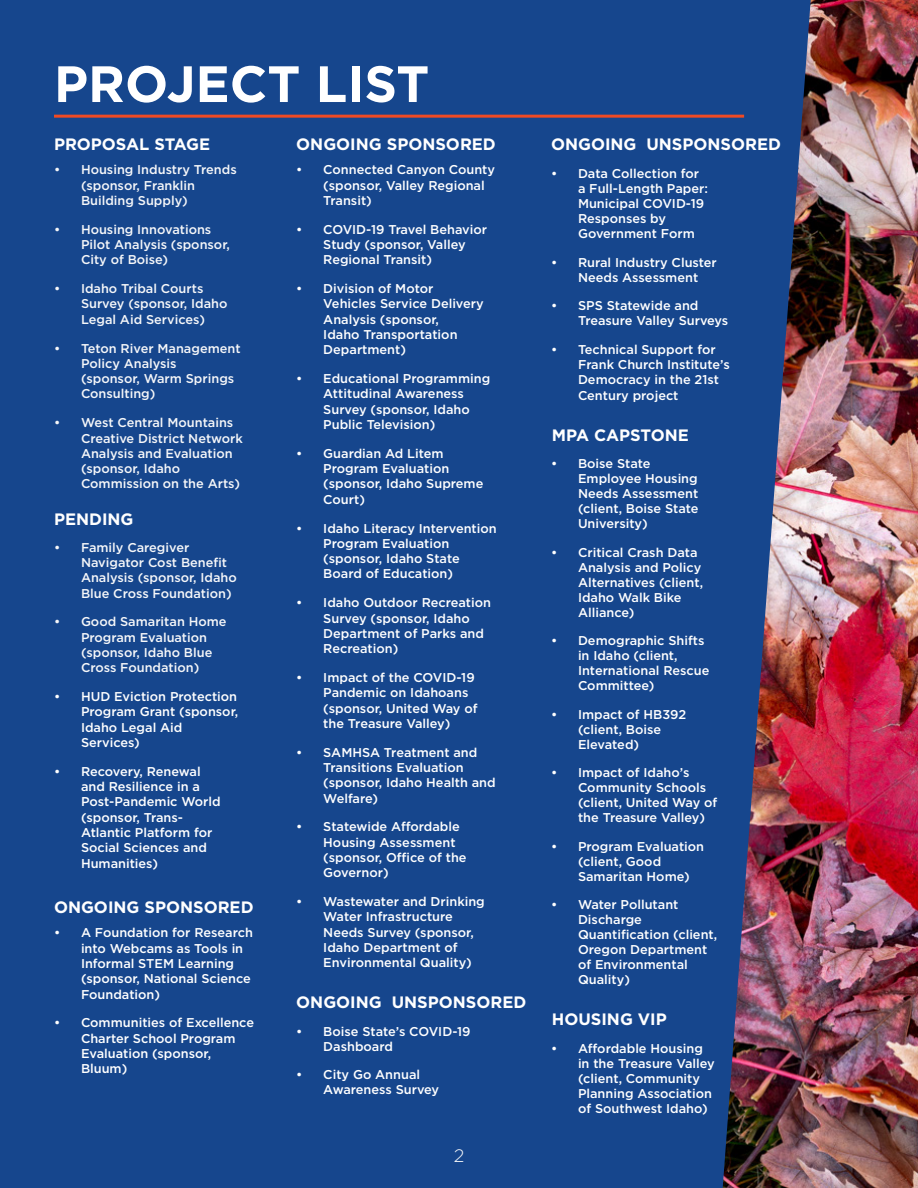
<style>
.page{position:relative;width:918px;height:1188px;background:#16468d}
.page>*{position:absolute;margin:0;border:0;box-sizing:border-box;transform-origin:0 0}
.t1{font:700 51px "Gotham";color:#fff}
.t2{font:300 18px "Gotham";color:#f6f7f9}
.Project_List_Heading{font:700 16.5px "Gotham";color:#fff}
.t3{font:500 12.75px/15.3px "Gotham";color:#fff}
.t4{font:500 12.75px/15.3px "Gotham";color:#f6f7f9}
</style>
<div class="page">
<hr style="left:54px;top:115px;width:690px;height:3px;background:#f04a23">
<img style="left:723px;top:0;width:195px;height:1188px">
<p class="t1" style="left:54px;top:50px;width:377px">PROJECT LIST</p>
<p class="Project_List_Heading" style="left:54px;top:133px;width:158px">PROPOSAL STAGE</p>
<p class="t4" style="left:81px;top:162px;width:157px;text-indent:-27px">• Housing Industry Trends (sponsor, Franklin<br>Building Supply)</p>
<p class="t4" style="left:81px;top:221px;width:150px;text-indent:-27px">• Housing Innovations<br>Pilot Analysis (sponsor,<br>City of Boise)</p>
<p class="t4" style="left:81px;top:281px;width:148px;text-indent:-27px">• Idaho Tribal Courts<br>Survey (sponsor, Idaho<br>Legal Aid Services)</p>
<p class="t4" style="left:81px;top:340px;width:161px;text-indent:-27px">• Teton River Management<br>Policy Analysis<br>(sponsor, Warm Springs<br>Consulting)</p>
<p class="t4" style="left:81px;top:415px;width:164px;text-indent:-27px">• West Central Mountains<br>Creative District Network<br>Analysis and Evaluation (sponsor, Idaho<br>Commission on the Arts)</p>
<p class="Project_List_Heading" style="left:54px;top:508px;width:81px">PENDING</p>
<p class="t4" style="left:81px;top:539px;width:157px;text-indent:-27px">• Family Caregiver<br>Navigator Cost Benefit<br>Analysis (sponsor, Idaho<br>Blue Cross Foundation)</p>
<p class="t4" style="left:81px;top:614px;width:147px;text-indent:-27px">• Good Samaritan Home<br>Program Evaluation (sponsor, Idaho Blue<br>Cross Foundation)</p>
<p class="t3" style="left:81px;top:689px;width:159px;text-indent:-27px">• HUD Eviction Protection<br>Program Grant (sponsor,<br>Idaho Legal Aid<br>Services)</p>
<p class="t3" style="left:81px;top:763px;width:141px;text-indent:-27px">• Recovery, Renewal and Resilience in a<br>Post-Pandemic World (sponsor, Trans-<br>Atlantic Platform for<br>Social Sciences and<br>Humanities)</p>
<p class="Project_List_Heading" style="left:54px;top:896px;width:201px">ONGOING SPONSORED</p>
<p class="t3" style="left:81px;top:925px;width:173px;text-indent:-27px">• A Foundation for Research into Webcams as Tools in<br>Informal STEM Learning (sponsor, National Science<br>Foundation)</p>
<p class="t3" style="left:81px;top:1015px;width:175px;text-indent:-27px">• Communities of Excellence<br>Charter School Program<br>Evaluation (sponsor,<br>Bluum)</p>
<p class="Project_List_Heading" style="left:296px;top:133px;width:201px">ONGOING SPONSORED</p>
<p class="t3" style="left:323px;top:162px;width:173px;text-indent:-27px">• Connected Canyon County (sponsor, Valley Regional<br>Transit)</p>
<p class="t3" style="left:323px;top:221px;width:165px;text-indent:-27px">• COVID-19 Travel Behavior<br>Study (sponsor, Valley<br>Regional Transit)</p>
<p class="t3" style="left:323px;top:281px;width:162px;text-indent:-27px">• Division of Motor<br>Vehicles Service Delivery<br>Analysis (sponsor,<br>Idaho Transportation<br>Department)</p>
<p class="t3" style="left:323px;top:371px;width:168px;text-indent:-27px">• Educational Programming<br>Attitudinal Awareness<br>Survey (sponsor, Idaho<br>Public Television)</p>
<p class="t3" style="left:323px;top:446px;width:162px;text-indent:-27px">• Guardian Ad Litem<br>Program Evaluation (sponsor, Idaho Supreme<br>Court)</p>
<p class="t3" style="left:323px;top:520px;width:175px;text-indent:-27px">• Idaho Literacy Intervention<br>Program Evaluation (sponsor, Idaho State<br>Board of Education)</p>
<p class="t3" style="left:323px;top:595px;width:169px;text-indent:-27px">• Idaho Outdoor Recreation<br>Survey (sponsor, Idaho<br>Department of Parks and<br>Recreation)</p>
<p class="t3" style="left:323px;top:670px;width:156px;text-indent:-27px">• Impact of the COVID-19<br>Pandemic on Idahoans (sponsor, United Way of the Treasure Valley)</p>
<p class="t3" style="left:323px;top:744px;width:174px;text-indent:-27px">• SAMHSA Treatment and<br>Transitions Evaluation (sponsor, Idaho Health and<br>Welfare)</p>
<p class="t3" style="left:323px;top:819px;width:145px;text-indent:-27px">• Statewide Affordable<br>Housing Assessment (sponsor, Office of the<br>Governor)</p>
<p class="t3" style="left:323px;top:894px;width:163px;text-indent:-27px">• Wastewater and Drinking<br>Water Infrastructure<br>Needs Survey (sponsor,<br>Idaho Department of<br>Environmental Quality)</p>
<p class="Project_List_Heading" style="left:296px;top:991px;width:232px">ONGOING UNSPONSORED</p>
<p class="t3" style="left:323px;top:1024px;width:149px;text-indent:-27px">• Boise State’s COVID-19<br>Dashboard</p>
<p class="t3" style="left:323px;top:1067px;width:117px;text-indent:-27px">• City Go Annual<br>Awareness Survey</p>
<p class="t2" style="left:454px;top:1144px;width:12px">2</p>
<p class="Project_List_Heading" style="left:551px;top:133px;width:232px">ONGOING UNSPONSORED</p>
<p class="t3" style="left:578px;top:166px;width:131px;text-indent:-27px">• Data Collection for a Full-Length Paper:<br>Municipal COVID-19<br>Responses by<br>Government Form</p>
<p class="t3" style="left:578px;top:254px;width:140px;text-indent:-27px">• Rural Industry Cluster<br>Needs Assessment</p>
<p class="t3" style="left:578px;top:298px;width:152px;text-indent:-27px">• SPS Statewide and<br>Treasure Valley Surveys</p>
<p class="t3" style="left:578px;top:342px;width:153px;text-indent:-27px">• Technical Support for<br>Frank Church Institute’s<br>Democracy in the 21st<br>Century project</p>
<p class="Project_List_Heading" style="left:552px;top:424px;width:139px">MPA CAPSTONE</p>
<p class="t3" style="left:578px;top:456px;width:122px;text-indent:-27px">• Boise State<br>Employee Housing<br>Needs Assessment (client, Boise State<br>University)</p>
<p class="t3" style="left:578px;top:545px;width:127px;text-indent:-27px">• Critical Crash Data<br>Analysis and Policy<br>Alternatives (client,<br>Idaho Walk Bike<br>Alliance)</p>
<p class="t3" style="left:578px;top:633px;width:133px;text-indent:-27px">• Demographic Shifts in Idaho (client,<br>International Rescue<br>Committee)</p>
<p class="t3" style="left:578px;top:707px;width:110px;text-indent:-27px">• Impact of HB392 (client, Boise<br>Elevated)</p>
<p class="t3" style="left:578px;top:765px;width:141px;text-indent:-27px">• Impact of Idaho’s<br>Community Schools (client, United Way of the Treasure Valley)</p>
<p class="t3" style="left:578px;top:839px;width:128px;text-indent:-27px">• Program Evaluation (client, Good<br>Samaritan Home)</p>
<p class="t3" style="left:578px;top:897px;width:141px;text-indent:-27px">• Water Pollutant<br>Discharge<br>Quantification (client,<br>Oregon Department of Environmental<br>Quality)</p>
<p class="Project_List_Heading" style="left:552px;top:1008px;width:117px">HOUSING VIP</p>
<p class="t3" style="left:578px;top:1041px;width:138px;text-indent:-27px">• Affordable Housing in the Treasure Valley (client, Community<br>Planning Association of Southwest Idaho)</p>
</div>
